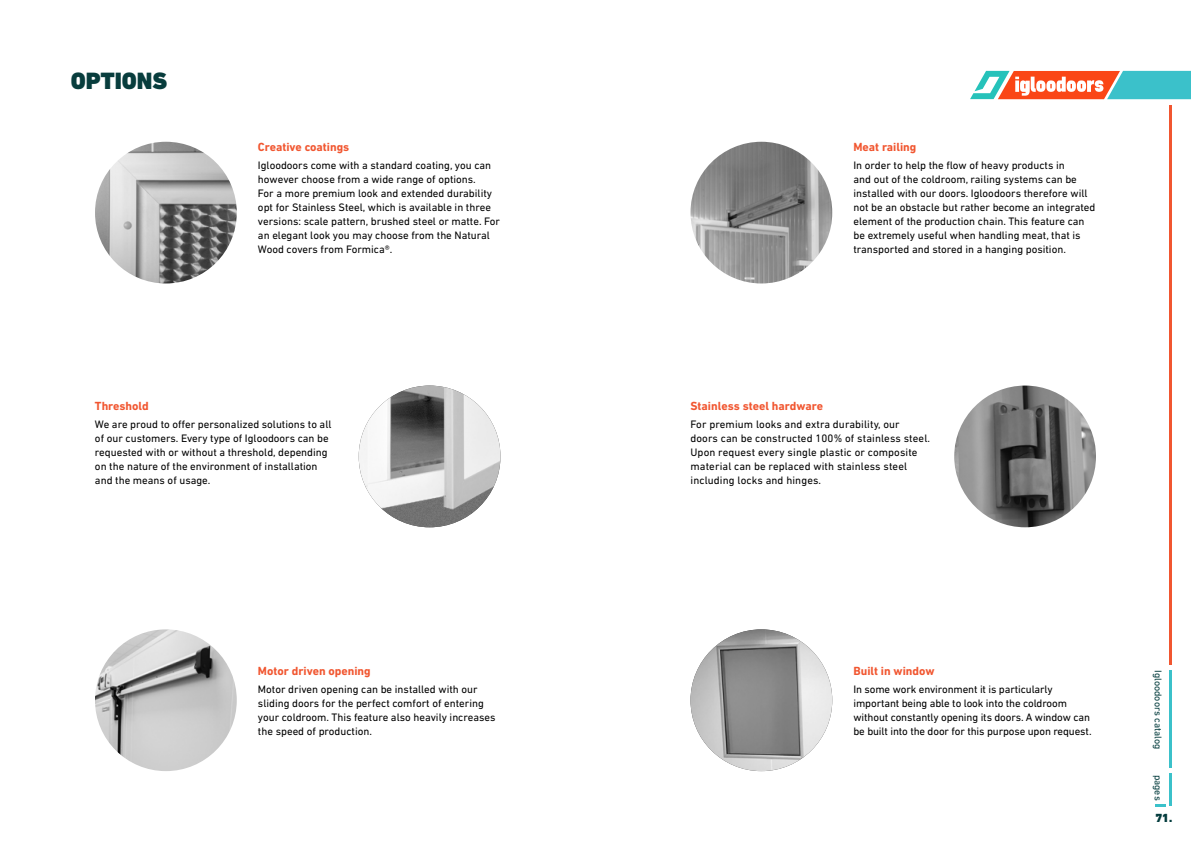
<style>
.page{position:relative;width:1191px;height:842px;background:#fff}
.page>*{position:absolute;margin:0;border:0;box-sizing:border-box;transform-origin:0 0}
.t1{font:900 24px "DIN Next LT Pro";color:#083d3d}
.t2{font:700 12px "DIN Next LT Pro";color:#f15630}
.t3{font:900 12px "DIN Next LT Pro";color:#043c3d}
.t4{font:11px/14px "DIN Next LT Pro";color:#000101}
.t5{font:10px "DIN Next LT Pro";color:#043c3d}
</style>
<div class="page">
<img style="left:95px;top:142px;width:142px;height:141px;border-radius:71px">
<img style="left:95px;top:629px;width:142px;height:142px;border-radius:71px">
<img style="left:359px;top:386px;width:141px;height:141px;border-radius:71px">
<img style="left:690px;top:629px;width:142px;height:142px;border-radius:71px">
<img style="left:690px;top:142px;width:142px;height:141px;border-radius:71px">
<img style="left:954px;top:386px;width:142px;height:141px;border-radius:71px">
<svg style="left:970px;top:71px;width:221px;height:28px"></svg>
<hr style="left:1169px;top:670px;width:2px;height:97px;background:#3bc1ca">
<hr style="left:1169px;top:105px;width:2px;height:559px;background:#f15630">
<svg style="left:1155px;top:804px;width:10px;height:2px"></svg>
<hr style="left:1169px;top:773px;width:2px;height:33px;background:#3bc1ca">
<h1 class="t1" style="left:71px;top:66px;width:98px">OPTIONS</h1>
<p class="t2" style="left:258px;top:140px;width:93px">Creative coatings</p>
<p class="t4" style="left:258px;top:158px;width:243px">Igloodoors come with a standard coating, you can however choose from a wide range of options.<br>For a more premium look and extended durability opt for Stainless Steel, which is available in three versions: scale pattern, brushed steel or matte. For an elegant look you may choose from the Natural Wood covers from Formica®.</p>
<p class="t2" style="left:95px;top:399px;width:55px">Threshold</p>
<p class="t4" style="left:95px;top:417px;width:238px">We are proud to offer personalized solutions to all of our customers. Every type of Igloodoors can be requested with or without a threshold, depending on the nature of the environment of installation and the means of usage.</p>
<p class="t2" style="left:258px;top:664px;width:114px">Motor driven opening</p>
<p class="t4" style="left:258px;top:682px;width:239px">Motor driven opening can be installed with our sliding doors for the perfect comfort of entering your coldroom. This feature also heavily increases the speed of production.</p>
<p class="t2" style="left:853px;top:140px;width:64px">Meat railing</p>
<p class="t4" style="left:853px;top:158px;width:243px">In order to help the flow of heavy products in<br>and out of the coldroom, railing systems can be installed with our doors. Igloodoors therefore will not be an obstacle but rather become an integrated element of the production chain. This feature can be extremely useful when handling meat, that is transported and stored in a hanging position.</p>
<p class="t2" style="left:690px;top:399px;width:134px">Stainless steel hardware</p>
<p class="t4" style="left:690px;top:417px;width:241px">For premium looks and extra durability, our<br>doors can be constructed 100% of stainless steel.<br>Upon request every single plastic or composite material can be replaced with stainless steel including locks and hinges.</p>
<p class="t2" style="left:853px;top:664px;width:83px">Built in window</p>
<p class="t4" style="left:853px;top:682px;width:240px">In some work environment it is particularly important being able to look into the coldroom without constantly opening its doors. A window can be built into the door for this purpose upon request.</p>
<p class="t5" style="left:1164px;top:670px;width:81px;rotate:90deg">Igloodoors catalog</p>
<p class="t5" style="left:1164px;top:774px;width:27px;rotate:90deg">pages</p>
<p class="t3" style="left:1155px;top:811px;width:18px">71.</p>
</div>
